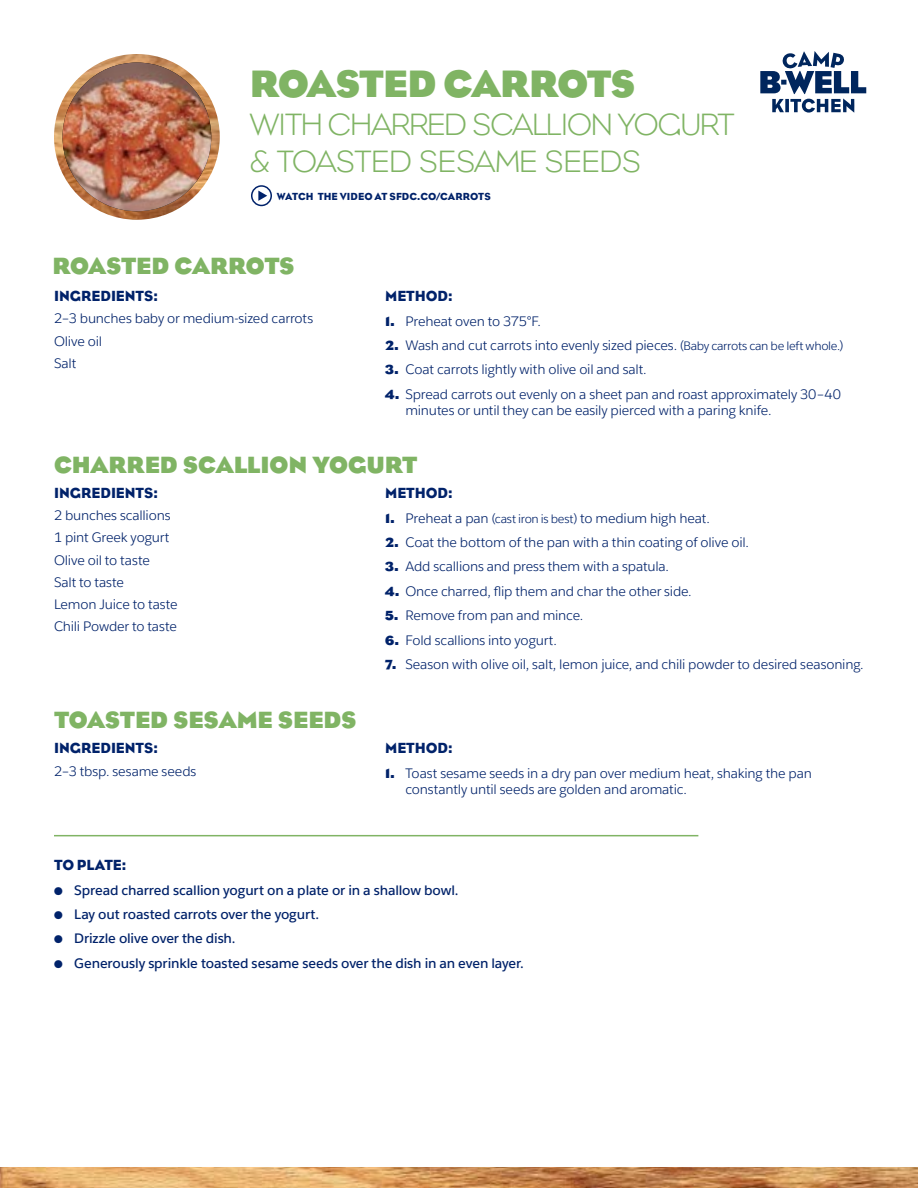
<style>
.page{position:relative;width:918px;height:1188px;background:#fff}
.page>*{position:absolute;margin:0;border:0;box-sizing:border-box;transform-origin:0 0}
.t1{font:700 39px "Eagle";letter-spacing:-.03em;color:#80b464}
.t2{font:300 31.5px/37.5px "Eagle";letter-spacing:-.03em;color:#80b464}
.t3{font:700 24px "Eagle";letter-spacing:-.005em;color:#80b464}
.t4{font:15px "Eagle";color:#00226a}
.t5{font:13.5px/22.2px "Salesforce Sans";letter-spacing:-.015em;color:#00226a}
.t6{font:600 13.5px "Salesforce Sans";letter-spacing:-.01em;color:#00226a}
.t7{font:10.5px "Eagle";letter-spacing:.01em;color:#00226a}
.s1{font-family:"Eagle";font-weight:700}
.s2{font-size:12px}
</style>
<div class="page">
<svg style="left:760px;top:51px;width:106px;height:62px"></svg>
<svg style="left:258px;top:191px;width:9px;height:10px"></svg>
<div style="left:251px;top:185px;width:21px;height:21px;border:2px solid #00226a;border-radius:50%"></div>
<img style="left:0;top:1167px;width:918px;height:21px">
<img style="left:54px;top:54px;width:166px;height:166px;border-radius:83px">
<img style="left:63px;top:63px;width:148px;height:148px;border-radius:74px">
<hr style="left:54px;top:835px;width:644px;height:1px;background:#80b464">
<h1 class="t1" style="left:250px;top:60px;width:387px">ROASTED CARROTS</h1>
<h2 class="t2" style="left:250px;top:105px;width:486px">WITH CHARRED SCALLION YOGURT &amp; TOASTED SESAME SEEDS</h2>
<p class="t7" style="left:277px;top:190px;width:215px">WATCH THE VIDEO AT SFDC.CO/CARROTS</p>
<h3 class="t3" style="left:52px;top:250px;width:244px">ROASTED CARROTS</h3>
<p class="t4" style="left:54px;top:287px;width:105px">INGREDIENTS:</p>
<p class="t5" style="left:54px;top:308px;width:261px">2–3 bunches baby or medium-sized carrots<br>Olive oil<br>Salt</p>
<p class="t4" style="left:385px;top:287px;width:69px">METHOD:</p>
<p class="t5" style="left:385px;top:310px;width:157px"><span class="s1">1.</span> Preheat oven to 375°F.</p>
<p class="t5" style="left:385px;top:334px;width:460px"><span class="s1">2.</span> Wash and cut carrots into evenly sized pieces. <span class="s2">(Baby carrots can be left whole.)</span></p>
<p class="t5" style="left:385px;top:359px;width:263px"><span class="s1">3.</span> Coat carrots lightly with olive oil and salt.</p>
<p class="t5" style="left:405px;top:386px;width:437px;line-height:15.8px;text-indent:-20px"><span class="s1">4.</span> Spread carrots out evenly on a sheet pan and roast approximately 30–40 minutes or until they can be easily pierced with a paring knife.</p>
<h3 class="t3" style="left:54px;top:450px;width:365px">CHARRED SCALLION YOGURT</h3>
<p class="t4" style="left:54px;top:484px;width:105px">INGREDIENTS:</p>
<p class="t5" style="left:54px;top:504px;width:125px">2 bunches scallions<br>1 pint Greek yogurt<br>Olive oil to taste<br>Salt to taste<br>Lemon Juice to taste<br>Chili Powder to taste</p>
<h3 class="t3" style="left:54px;top:705px;width:304px">TOASTED SESAME SEEDS</h3>
<p class="t4" style="left:54px;top:739px;width:105px">INGREDIENTS:</p>
<p class="t5" style="left:54px;top:760px;width:144px">2–3 tbsp. sesame seeds</p>
<p class="t4" style="left:385px;top:484px;width:69px">METHOD:</p>
<p class="t5" style="left:385px;top:507px;width:326px"><span class="s1">1.</span> Preheat a pan <span class="s2">(cast iron is best)</span> to medium high heat.</p>
<p class="t5" style="left:385px;top:531px;width:365px"><span class="s1">2.</span> Coat the bottom of the pan with a thin coating of olive oil.</p>
<p class="t5" style="left:385px;top:555px;width:285px"><span class="s1">3.</span> Add scallions and press them with a spatula.</p>
<p class="t5" style="left:385px;top:580px;width:308px"><span class="s1">4.</span> Once charred, flip them and char the other side.</p>
<p class="t5" style="left:385px;top:604px;width:200px"><span class="s1">5.</span> Remove from pan and mince.</p>
<p class="t5" style="left:385px;top:629px;width:173px"><span class="s1">6.</span> Fold scallions into yogurt.</p>
<p class="t5" style="left:385px;top:653px;width:480px"><span class="s1">7.</span> Season with olive oil, salt, lemon juice, and chili powder to desired seasoning.</p>
<p class="t4" style="left:385px;top:739px;width:69px">METHOD:</p>
<p class="t5" style="left:405px;top:765px;width:408px;line-height:15.8px;text-indent:-20px"><span class="s1">1.</span> Toast sesame seeds in a dry pan over medium heat, shaking the pan constantly until seeds are golden and aromatic.</p>
<p class="t4" style="left:54px;top:856px;width:74px">TO PLATE:</p>
<p class="t6" style="left:54px;top:881px;width:406px"><span class="s1">•</span> Spread charred scallion yogurt on a plate or in a shallow bowl.</p>
<p class="t6" style="left:54px;top:906px;width:267px"><span class="s1">•</span> Lay out roasted carrots over the yogurt.</p>
<p class="t6" style="left:54px;top:930px;width:183px"><span class="s1">•</span> Drizzle olive over the dish.</p>
<p class="t6" style="left:54px;top:955px;width:472px"><span class="s1">•</span> Generously sprinkle toasted sesame seeds over the dish in an even layer.</p>
</div>
